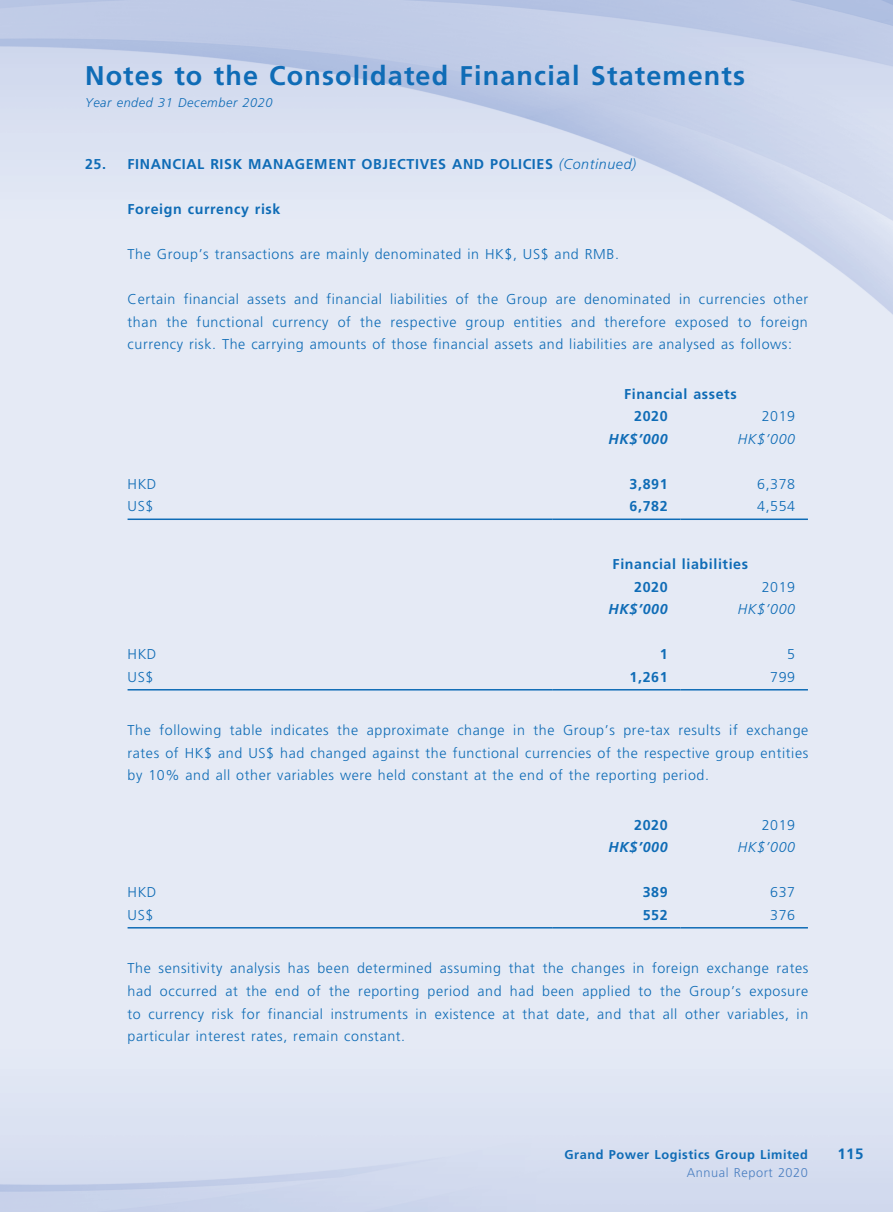
<style>
.page{position:relative;width:893px;height:1212px;background:#fff}
.page>*{position:absolute;margin:0;border:0;box-sizing:border-box;transform-origin:0 0}
.t1{font:700 27px "Frutiger";letter-spacing:.04em;color:#0f6cb6}
.t2{font:700 15px "Frutiger";color:#0f6cb6}
.t3{font:300 14.25px/22.5px "Frutiger";letter-spacing:.04em;color:#0f6cb6;text-align:justify}
.t4{font:700 14.25px/22.5px "Frutiger";letter-spacing:.04em;color:#0f6cb6}
.t5{font:italic 700 14.25px "Frutiger";letter-spacing:.04em;color:#0f6cb6}
.t6{font:italic 300 14.25px "Frutiger";letter-spacing:.04em;color:#0f6cb6}
.t7{font:700 12.75px "Frutiger";letter-spacing:.04em;color:#0f6cb6}
.t8{font:italic 300 12.75px "Frutiger";letter-spacing:.04em;color:#0f6cb6}
.t9{font:300 12.75px "Frutiger";letter-spacing:.04em;color:#4b7fc1}
.s1{font-weight:300;font-style:italic}
</style>
<div class="page">
<hr style="left:128px;top:518px;width:425px;height:2px;background:#0f6cb6">
<hr style="left:553px;top:518px;width:127px;height:2px;background:#0f6cb6">
<hr style="left:680px;top:518px;width:128px;height:2px;background:#0f6cb6">
<hr style="left:128px;top:689px;width:425px;height:1px;background:#0f6cb6">
<hr style="left:553px;top:689px;width:127px;height:1px;background:#0f6cb6">
<hr style="left:680px;top:689px;width:128px;height:1px;background:#0f6cb6">
<hr style="left:128px;top:927px;width:425px;height:1px;background:#0f6cb6">
<hr style="left:553px;top:927px;width:127px;height:1px;background:#0f6cb6">
<hr style="left:680px;top:927px;width:128px;height:1px;background:#0f6cb6">
<h1 class="t1" style="left:85px;top:59px;width:662px">Notes to the Consolidated Financial Statements</h1>
<p class="t8" style="left:85px;top:95px;width:189px">Year ended 31 December 2020</p>
<p class="t4" style="left:85px;top:153px;width:553px">25. FINANCIAL RISK MANAGEMENT OBJECTIVES AND POLICIES <span class="s1">(Continued)</span></p>
<p class="t4" style="left:128px;top:198px;width:154px">Foreign currency risk</p>
<p class="t3" style="left:128px;top:243px;width:493px">The Group’s transactions are mainly denominated in HK$, US$ and RMB.</p>
<p class="t3" style="left:128px;top:288px;width:682px">Certain financial assets and financial liabilities of the Group are denominated in currencies other than the functional currency of the respective group entities and therefore exposed to foreign currency risk. The carrying amounts of those financial assets and liabilities are analysed as follows:</p>
<p class="t4" style="left:634px;top:383px;width:104px;text-indent:-10px">Financial assets<br>2020</p>
<p class="t3" style="left:762px;top:405px;width:35px">2019</p>
<p class="t5" style="left:609px;top:430px;width:61px">HK$’000</p>
<p class="t6" style="left:738px;top:431px;width:59px">HK$’000</p>
<p class="t3" style="left:128px;top:473px;width:30px">HKD</p>
<p class="t4" style="left:630px;top:473px;width:40px">3,891</p>
<p class="t3" style="left:757px;top:473px;width:40px">6,378</p>
<p class="t3" style="left:128px;top:495px;width:27px">US$</p>
<p class="t4" style="left:630px;top:495px;width:40px">6,782</p>
<p class="t3" style="left:757px;top:495px;width:40px">4,554</p>
<p class="t4" style="left:634px;top:553px;width:116px;text-indent:-21px">Financial liabilities<br>2020</p>
<p class="t3" style="left:762px;top:576px;width:35px">2019</p>
<p class="t5" style="left:609px;top:601px;width:61px">HK$’000</p>
<p class="t6" style="left:738px;top:601px;width:59px">HK$’000</p>
<p class="t3" style="left:128px;top:643px;width:30px">HKD</p>
<p class="t4" style="left:660px;top:643px;width:9px">1</p>
<p class="t3" style="left:787px;top:643px;width:9px">5</p>
<p class="t3" style="left:128px;top:666px;width:27px">US$</p>
<p class="t4" style="left:630px;top:666px;width:40px">1,261</p>
<p class="t3" style="left:770px;top:666px;width:26px">799</p>
<p class="t3" style="left:128px;top:719px;width:682px">The following table indicates the approximate change in the Group’s pre-tax results if exchange rates of HK$ and US$ had changed against the functional currencies of the respective group entities by 10% and all other variables were held constant at the end of the reporting period.</p>
<p class="t4" style="left:634px;top:813px;width:35px">2020</p>
<p class="t3" style="left:762px;top:814px;width:35px">2019</p>
<p class="t5" style="left:609px;top:839px;width:61px">HK$’000</p>
<p class="t6" style="left:738px;top:839px;width:59px">HK$’000</p>
<p class="t3" style="left:128px;top:881px;width:30px">HKD</p>
<p class="t4" style="left:643px;top:881px;width:26px">389</p>
<p class="t3" style="left:770px;top:881px;width:26px">637</p>
<p class="t3" style="left:128px;top:904px;width:27px">US$</p>
<p class="t4" style="left:643px;top:903px;width:26px">552</p>
<p class="t3" style="left:770px;top:904px;width:26px">376</p>
<p class="t3" style="left:128px;top:957px;width:682px">The sensitivity analysis has been determined assuming that the changes in foreign exchange rates had occurred at the end of the reporting period and had been applied to the Group’s exposure to currency risk for financial instruments in existence at that date, and that all other variables, in particular interest rates, remain constant.</p>
<p class="t7" style="left:565px;top:1147px;width:245px">Grand Power Logistics Group Limited</p>
<p class="t2" style="left:837px;top:1145px;width:28px">115</p>
<p class="t9" style="left:687px;top:1165px;width:123px">Annual Report 2020</p>
</div>
